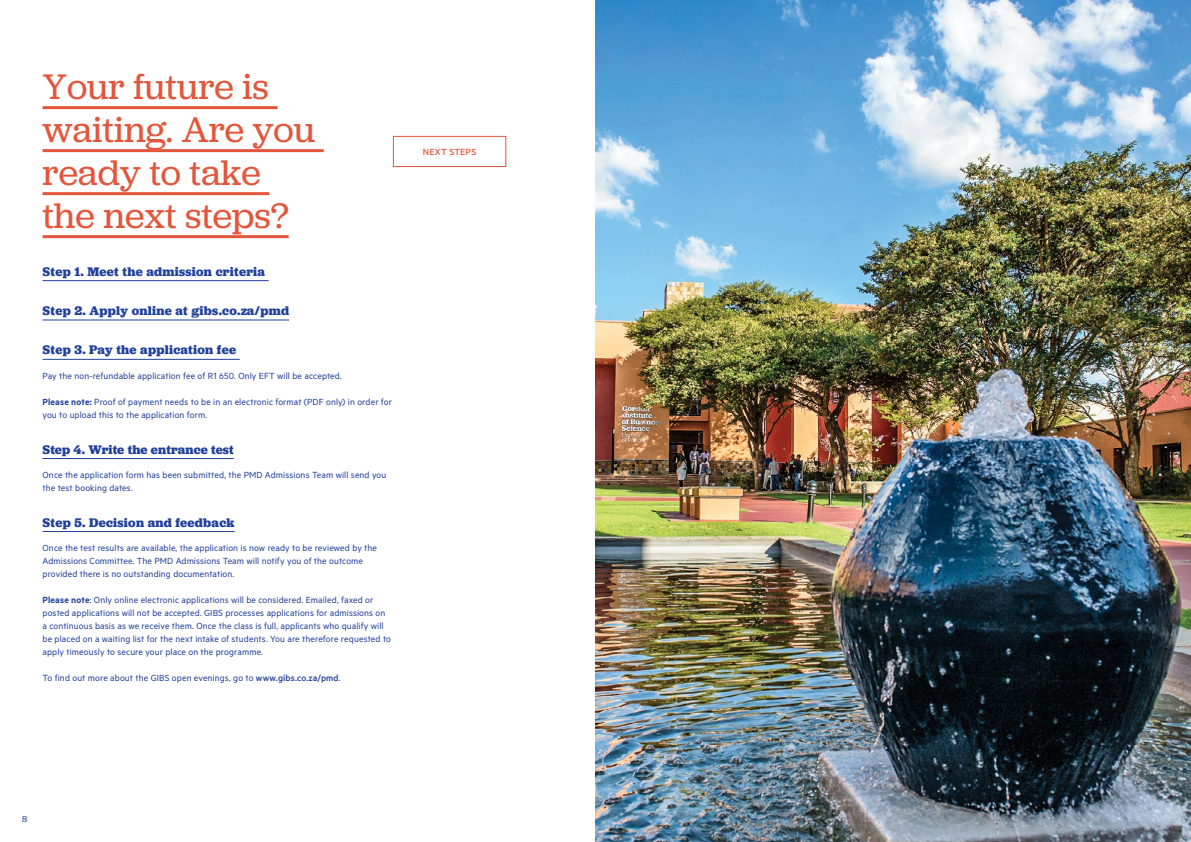
<style>
.page{position:relative;width:1191px;height:842px;background:#fff}
.page>*{position:absolute;margin:0;border:0;box-sizing:border-box;transform-origin:0 0}
.t1{font:37px/43px "Jubilat";color:#e4563c}
.t2{font:700 13px "Jubilat";letter-spacing:.02em;color:#21409a}
.t3{font:10px/13px "Metric";letter-spacing:.01em;color:#21409a}
.t4{font:500 10px "Metric";letter-spacing:.025em;color:#e4563c}
.t5{font:9px "Jubilat";color:#21409a}
.s1{font-weight:600}
.s2{font-weight:500}
</style>
<div class="page">
<div style="left:393px;top:136px;width:113px;height:31px;border:1px solid #e4563c"></div>
<hr style="left:43px;top:280px;width:226px;height:1px;background:#21409a">
<hr style="left:43px;top:320px;width:246px;height:1px;background:#21409a">
<hr style="left:43px;top:359px;width:197px;height:1px;background:#21409a">
<hr style="left:43px;top:458px;width:191px;height:1px;background:#21409a">
<hr style="left:43px;top:531px;width:191px;height:1px;background:#21409a">
<hr style="left:43px;top:106px;width:234px;height:3px;background:#e4563c">
<hr style="left:43px;top:149px;width:281px;height:3px;background:#e4563c">
<hr style="left:43px;top:192px;width:226px;height:3px;background:#e4563c">
<hr style="left:43px;top:235px;width:246px;height:3px;background:#e4563c">
<img style="left:595px;top:0;width:596px;height:842px">
<h1 class="t1" style="left:43px;top:64px;width:274px">Your future is waiting. Are you ready to take the next steps?</h1>
<h2 class="t2" style="left:43px;top:263px;width:224px">Step 1. Meet the admission criteria</h2>
<h2 class="t2" style="left:43px;top:302px;width:248px">Step 2. Apply online at gibs.co.za/pmd</h2>
<h2 class="t2" style="left:43px;top:342px;width:195px">Step 3. Pay the application fee</h2>
<p class="t3" style="left:43px;top:369px;width:301px">Pay the non-refundable application fee of R1 650. Only EFT will be accepted.</p>
<p class="t3" style="left:43px;top:395px;width:351px"><span class="s1">Please note:</span> Proof of payment needs to be in an electronic format (PDF only) in order for you to upload this to the application form.</p>
<h2 class="t2" style="left:43px;top:441px;width:193px">Step 4. Write the entrance test</h2>
<p class="t3" style="left:43px;top:468px;width:345px">Once the application form has been submitted, the PMD Admissions Team will send you the test booking dates.</p>
<h2 class="t2" style="left:43px;top:514px;width:193px">Step 5. Decision and feedback</h2>
<p class="t3" style="left:43px;top:541px;width:336px">Once the test results are available, the application is now ready to be reviewed by the<br>Admissions Committee. The PMD Admissions Team will notify you of the outcome provided there is no outstanding documentation.</p>
<p class="t3" style="left:43px;top:593px;width:350px"><span class="s1">Please note</span>: Only online electronic applications will be considered. Emailed, faxed or posted applications will not be accepted. GIBS processes applications for admissions on a continuous basis as we receive them. Once the class is full, applicants who qualify will be placed on a waiting list for the next intake of students. You are therefore requested to apply timeously to secure your place on the programme.</p>
<p class="t3" style="left:43px;top:671px;width:300px">To find out more about the GIBS open evenings, go to <span class="s2">www.gibs.co.za/pmd</span>.</p>
<p class="t4" style="left:423px;top:146px;width:55px">NEXT STEPS</p>
<p class="t5" style="left:22px;top:813px;width:7px">8</p>
</div>
